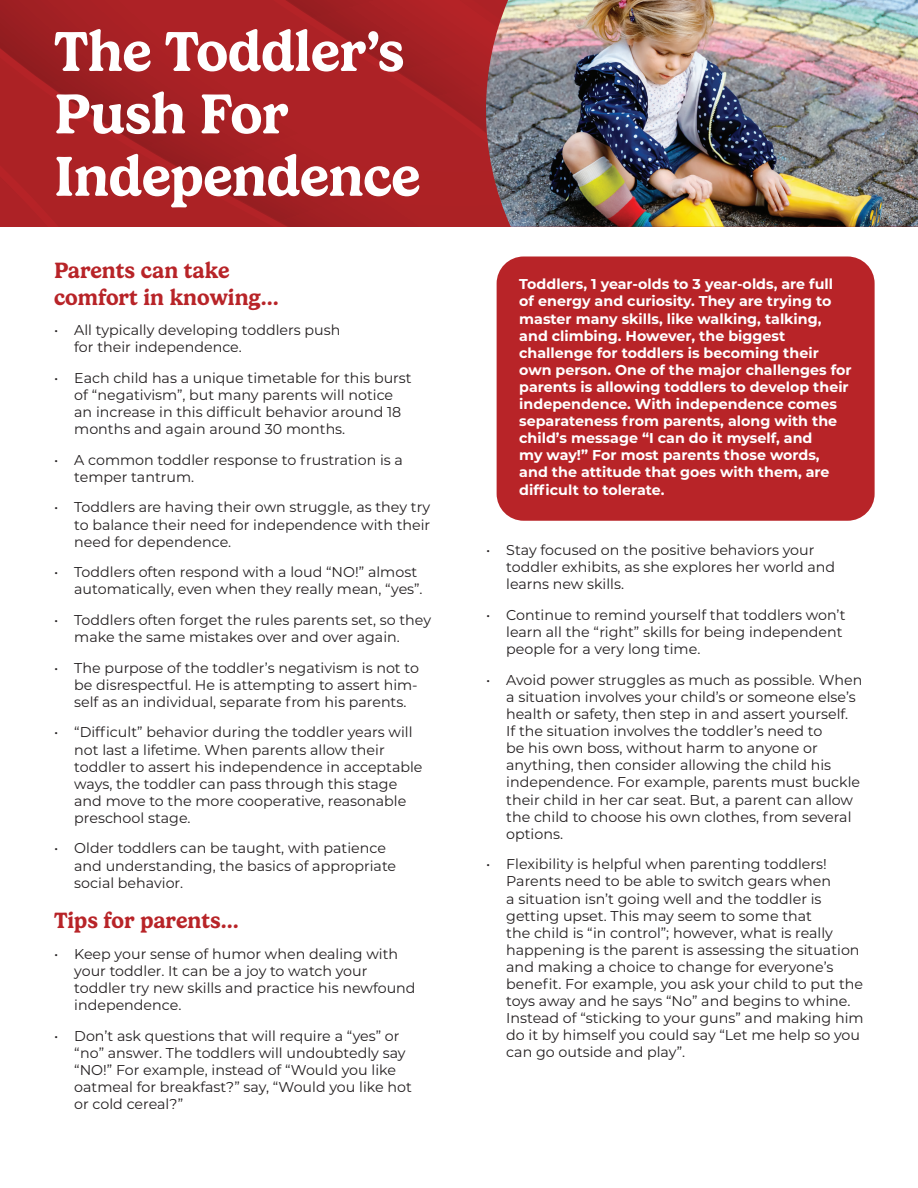
<style>
.page{position:relative;width:918px;height:1188px;background:#fff}
.page>*{position:absolute;margin:0;border:0;box-sizing:border-box;transform-origin:0 0}
.t1{font:600 57px/62.4px "Gelica";letter-spacing:-.01em;color:#fff}
.t2{font:600 22.5px/27px "Gelica";color:#b82428}
.t3{font:14.25px/17.1px "Montserrat";color:#231f20}
.t4{font:700 14.25px/17.1px "Montserrat";color:#fff}
</style>
<div class="page">
<svg style="left:0;top:0;width:486px;height:227px;background:#a82124"></svg>
<div style="left:497px;top:256px;width:378px;height:265px;background:#b82428;border-radius:27px"></div>
<img style="left:486px;top:0;width:432px;height:227px">
<h1 class="t1" style="left:54px;top:21px;width:368px">The Toddler’s<br>Push For<br>Independence</h1>
<h2 class="t2" style="left:54px;top:256px;width:226px">Parents can take comfort in knowing…</h2>
<p class="t3" style="left:74px;top:321px;width:268px;text-indent:-20px">• All typically developing toddlers push for their independence.</p>
<p class="t3" style="left:74px;top:369px;width:339px;text-indent:-20px">• Each child has a unique timetable for this burst of “negativism”, but many parents will notice an increase in this difficult behavior around 18 months and again around 30 months.</p>
<p class="t3" style="left:74px;top:451px;width:330px;text-indent:-20px">• A common toddler response to frustration is a temper tantrum.</p>
<p class="t3" style="left:74px;top:498px;width:358px;text-align:justify;text-indent:-20px">• Toddlers are having their own struggle, as they try to balance their need for independence with their need for dependence.</p>
<p class="t3" style="left:74px;top:563px;width:350px;text-indent:-20px">• Toddlers often respond with a loud “NO!” almost automatically, even when they really mean, “yes”.</p>
<p class="t3" style="left:74px;top:611px;width:358px;text-indent:-20px">• Toddlers often forget the rules parents set, so they make the same mistakes over and over again.</p>
<p class="t3" style="left:74px;top:658px;width:346px;text-align:justify;text-indent:-20px">• The purpose of the toddler’s negativism is not to be disrespectful. He is attempting to assert him&shy;self as an individual, separate from his parents.</p>
<p class="t3" style="left:74px;top:723px;width:350px;text-indent:-20px">• “Difficult” behavior during the toddler years will not last a lifetime. When parents allow their toddler to assert his independence in acceptable ways, the toddler can pass through this stage and move to the more cooperative, reasonable preschool stage.</p>
<p class="t3" style="left:74px;top:839px;width:323px;text-indent:-20px">• Older toddlers can be taught, with patience and understanding, the basics of appropriate social behavior.</p>
<h2 class="t2" style="left:54px;top:907px;width:186px">Tips for parents…</h2>
<p class="t3" style="left:74px;top:945px;width:343px;text-indent:-20px">• Keep your sense of humor when dealing with your toddler. It can be a joy to watch your toddler try new skills and practice his newfound independence.</p>
<p class="t3" style="left:74px;top:1027px;width:339px;text-indent:-20px">• Don’t ask questions that will require a “yes” or “no” answer. The toddlers will undoubtedly say “NO!” For example, instead of “Would you like oatmeal for breakfast?” say, “Would you like hot or cold cereal?”</p>
<p class="t4" style="left:519px;top:275px;width:334px">Toddlers, 1 year-olds to 3 year-olds, are full<br>of energy and curiosity. They are trying to master many skills, like walking, talking, and climbing. However, the biggest challenge for toddlers is becoming their own person. One of the major challenges for parents is allowing toddlers to develop their independence. With independence comes separateness from parents, along with the child’s message “I can do it myself, and<br>my way!” For most parents those words, and the attitude that goes with them, are difficult to tolerate.</p>
<p class="t3" style="left:506px;top:541px;width:331px;text-indent:-20px">• Stay focused on the positive behaviors your toddler exhibits, as she explores her world and learns new skills.</p>
<p class="t3" style="left:506px;top:606px;width:341px;text-indent:-20px">• Continue to remind yourself that toddlers won’t learn all the “right” skills for being independent people for a very long time.</p>
<p class="t3" style="left:506px;top:671px;width:358px;text-indent:-20px">• Avoid power struggles as much as possible. When a situation involves your child’s or someone else’s health or safety, then step in and assert yourself.<br>If the situation involves the toddler’s need to<br>be his own boss, without harm to anyone or anything, then consider allowing the child his independence. For example, parents must buckle their child in her car seat. But, a parent can allow the child to choose his own clothes, from several options.</p>
<p class="t3" style="left:506px;top:855px;width:359px;text-indent:-20px">• Flexibility is helpful when parenting toddlers!<br>Parents need to be able to switch gears when<br>a situation isn’t going well and the toddler is getting upset. This may seem to some that<br>the child is “in control”; however, what is really happening is the parent is assessing the situation and making a choice to change for everyone’s benefit. For example, you ask your child to put the toys away and he says “No” and begins to whine.<br>Instead of “sticking to your guns” and making him do it by himself you could say “Let me help so you can go outside and play”.</p>
</div>
